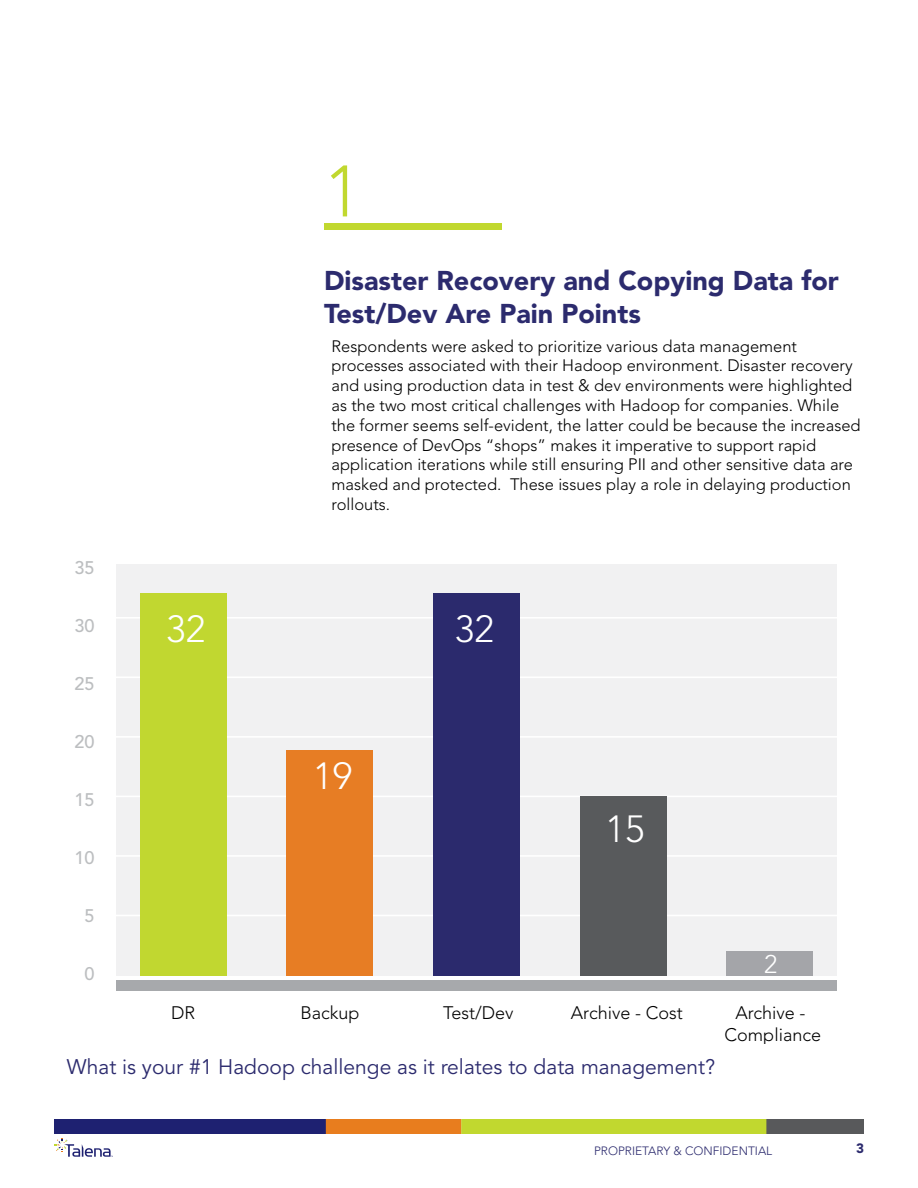
<style>
.page{position:relative;width:918px;height:1188px;background:#fff}
.page>*{position:absolute;margin:0;border:0;box-sizing:border-box;transform-origin:0 0}
.t1{font:300 72px "Avenir LT Std";color:#c1d82f}
.t2{font:300 37.5px "Avenir LT Std";color:#fff}
.t3{font:300 27.15px "Avenir LT Std";color:#2b2a6d}
.t4{font:900 27px/32.4px "Avenir LT Std";color:#2c2b6e}
.t5{font:300 25.35px "Avenir LT Std";color:#fff}
.t6{font:21px "Avenir LT Std";color:#2c2b6e}
.t7{font:500 18.15px "Avenir LT Std";color:#bcbec0}
.t8{font:300 18px/21.6px "Avenir LT Std";color:#000;text-align:center}
.t9{font:300 16.5px/19.8px "Avenir LT Std";color:#000}
.t10{font:900 13.5px "Avenir LT Std";color:#2c2b6e}
.t11{font:300 12px "Avenir LT Std";color:#2c2b6e}
</style>
<div class="page">
<div style="left:54px;top:1119px;width:273px;height:15px;background:#1e2171"></div>
<div style="left:326px;top:1119px;width:135px;height:15px;background:#e87d1e"></div>
<div style="left:461px;top:1119px;width:307px;height:15px;background:#c1d82f"></div>
<div style="left:766px;top:1119px;width:98px;height:15px;background:#58595b"></div>
<svg style="left:54px;top:1138px;width:59px;height:19px"></svg>
<div style="left:324px;top:223px;width:178px;height:7px;background:#c1d82f"></div>
<div style="left:116px;top:564px;width:721px;height:412px;background:#f1f1f2"></div>
<div style="left:116px;top:980px;width:721px;height:10px;background:#a7a9ac"></div>
<hr style="left:111px;top:617px;width:739px;height:2px;background:#fff">
<hr style="left:111px;top:676px;width:739px;height:2px;background:#fff">
<hr style="left:111px;top:736px;width:739px;height:2px;background:#fff">
<hr style="left:111px;top:915px;width:739px;height:1px;background:#fff">
<hr style="left:111px;top:796px;width:739px;height:1px;background:#fff">
<hr style="left:111px;top:855px;width:739px;height:2px;background:#fff">
<div style="left:140px;top:594px;width:86px;height:382px;background:#c1d730"></div>
<div style="left:287px;top:750px;width:86px;height:226px;background:#e77d24"></div>
<div style="left:434px;top:594px;width:86px;height:382px;background:#2b2a6d"></div>
<div style="left:580px;top:796px;width:86px;height:180px;background:#585a5c"></div>
<div style="left:727px;top:951px;width:86px;height:25px;background:#a4a5a9"></div>
<h1 class="t1" style="left:324px;top:149px;width:39px">1</h1>
<p class="t7" style="left:74px;top:557px;width:22px">35</p>
<p class="t7" style="left:74px;top:615px;width:22px">30</p>
<p class="t7" style="left:74px;top:673px;width:22px">25</p>
<p class="t7" style="left:74px;top:731px;width:22px">20</p>
<p class="t7" style="left:74px;top:789px;width:22px">15</p>
<p class="t7" style="left:74px;top:847px;width:22px">10</p>
<p class="t7" style="left:84px;top:905px;width:12px">5</p>
<p class="t7" style="left:84px;top:964px;width:12px">0</p>
<h3 class="t4" style="left:324px;top:265px;width:516px">Disaster Recovery and Copying Data for<br>Test/Dev Are Pain Points</h3>
<p class="t9" style="left:332px;top:336px;width:531px">Respondents were asked to prioritize various data management processes associated with their Hadoop environment. Disaster recovery and using production data in test &amp; dev environments were highlighted as the two most critical challenges with Hadoop for companies. While the former seems self-evident, the latter could be because the increased presence of DevOps “shops” makes it imperative to support rapid application iterations while still ensuring PII and other sensitive data are masked and protected. These issues play a role in delaying production rollouts.</p>
<h2 class="t2" style="left:166px;top:607px;width:41px">32</h2>
<h2 class="t2" style="left:455px;top:607px;width:41px">32</h2>
<h2 class="t2" style="left:313px;top:754px;width:41px">19</h2>
<h2 class="t2" style="left:606px;top:807px;width:41px">15</h2>
<p class="t8" style="left:171px;top:1003px;width:26px">DR</p>
<p class="t8" style="left:300px;top:1003px;width:61px">Backup</p>
<p class="t8" style="left:443px;top:1003px;width:72px">Test/Dev</p>
<p class="t8" style="left:571px;top:1003px;width:113px">Archive - Cost</p>
<h3 class="t5" style="left:764px;top:949px;width:15px">2</h3>
<p class="t8" style="left:725px;top:1003px;width:98px">Archive -<br>Compliance</p>
<h3 class="t3" style="left:83px;top:1047px;width:489px">What Is Your #1 Challenge With Hadoop</h3>
<p class="t6" style="left:67px;top:1055px;width:650px">What is your #1 Hadoop challenge as it relates to data management?</p>
<p class="t11" style="left:594px;top:1144px;width:180px">PROPRIETARY &amp; CONFIDENTIAL</p>
<p class="t10" style="left:856px;top:1140px;width:9px">3</p>
</div>
